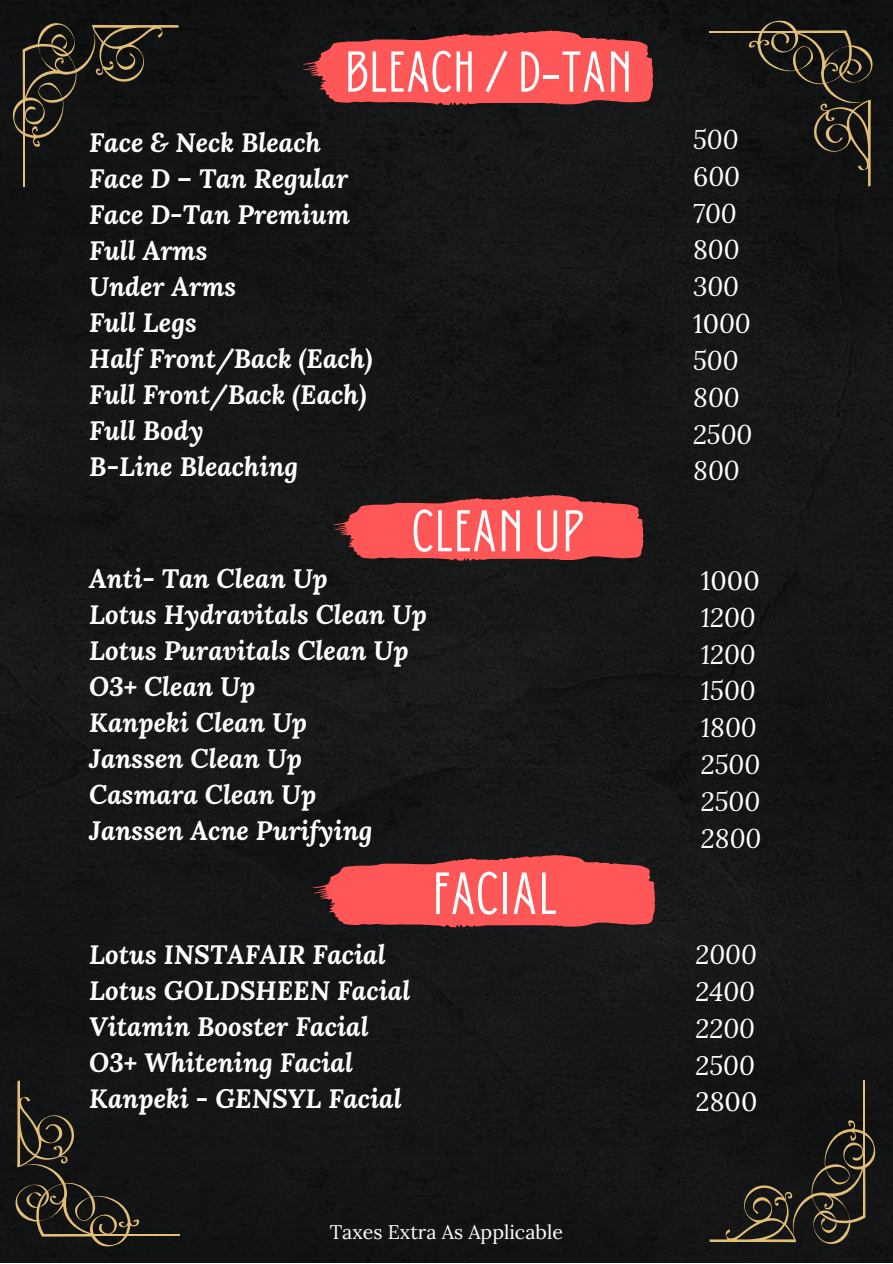
<style>
.page{position:relative;width:893px;height:1264px;background:#fff}
.page>*{position:absolute;margin:0;border:0;box-sizing:border-box;transform-origin:0 0}
.t1{font:59.4px "Donau Uppercase Neue";color:#fff}
.t2{font:58.65px "Donau Uppercase Neue";color:#fff}
.t3{font:57.45px "Donau Uppercase Neue";color:#fff}
.t4{font:italic 700 26.4px/36px "Lora";color:#fff}
.t5{font:italic 26.4px/36.8px "Lora";color:#fff}
.t6{font:26.4px "Lora";color:#fff}
.t7{font:19.65px "Lora";color:#fff}
.s1{font-style:normal}
</style>
<div class="page">
<div style="left:0;top:0;width:892px;height:1262px;background:#151616"></div>
<svg style="left:303px;top:30px;width:350px;height:75px;background:#d34a4a"></svg>
<svg style="left:333px;top:494px;width:310px;height:67px;background:#d04a4a"></svg>
<svg style="left:312px;top:854px;width:343px;height:73px;background:#d24a4a"></svg>
<svg style="left:10px;top:1080px;width:139px;height:168px;background:#24211c"></svg>
<hr style="left:42px;top:1234px;width:137px;height:2px;background:#e2be76">
<svg style="left:709px;top:1109px;width:168px;height:140px;background:#24221c"></svg>
<hr style="left:863px;top:1080px;width:2px;height:137px;background:#e2be76">
<svg style="left:738px;top:18px;width:139px;height:169px;background:#23211b"></svg>
<hr style="left:709px;top:31px;width:136px;height:1px;background:#e2be76">
<svg style="left:10px;top:18px;width:169px;height:139px;background:#22201a"></svg>
<hr style="left:23px;top:50px;width:2px;height:137px;background:#e2be76">
<h3 class="t3" style="left:344px;top:36px;width:290px">BLEACH / D-TAN</h3>
<p class="t4" style="left:89px;top:124px;width:285px">Face &amp; Neck Bleach<br>Face D – Tan Regular<br>Face D-Tan Premium<br>Full Arms<br>Under Arms<br>Full Legs<br>Half Front/Back (Each)<br>Full Front/Back (Each)<br>Full Body<br>B-Line Bleaching</p>
<h2 class="t2" style="left:411px;top:494px;width:168px">CLEAN UP</h2>
<p class="t5" style="left:693px;top:121px;width:61px">500<br><span class="s1">6</span>00<br>700<br><span class="s1">8</span>00<br>300<br><span class="s1">10</span>00<br>500<br>800<br>2500<br>800</p>
<p class="t4" style="left:89px;top:560px;width:339px">Anti- Tan Clean Up<br>Lotus Hydravitals Clean Up<br>Lotus Puravitals Clean Up<br>O3+ Clean Up<br>Kanpeki Clean Up<br>Janssen Clean Up<br>Casmara Clean Up<br>Janssen Acne Purifying</p>
<p class="t6" style="left:701px;top:563px;width:60px">1000</p>
<p class="t5" style="left:701px;top:598px;width:62px">1200<br>1200<br>1500<br>1800<br>2500<br>2500<br>2800</p>
<p class="t4" style="left:89px;top:936px;width:322px">Lotus INSTAFAIR Facial<br>Lotus GOLDSHEEN Facial<br>Vitamin Booster Facial<br>O3+ Whitening Facial<br>Kanpeki - GENSYL Facial</p>
<h1 class="t1" style="left:431px;top:856px;width:121px">FACIAL</h1>
<p class="t7" style="left:329px;top:1219px;width:235px">Taxes Extra As Applicable</p>
<p class="t5" style="left:695px;top:935px;width:63px;text-align:justify">2000<br>2400<br>2200<br>2500</p>
<p class="t6" style="left:695px;top:1084px;width:63px">2800</p>
</div>
